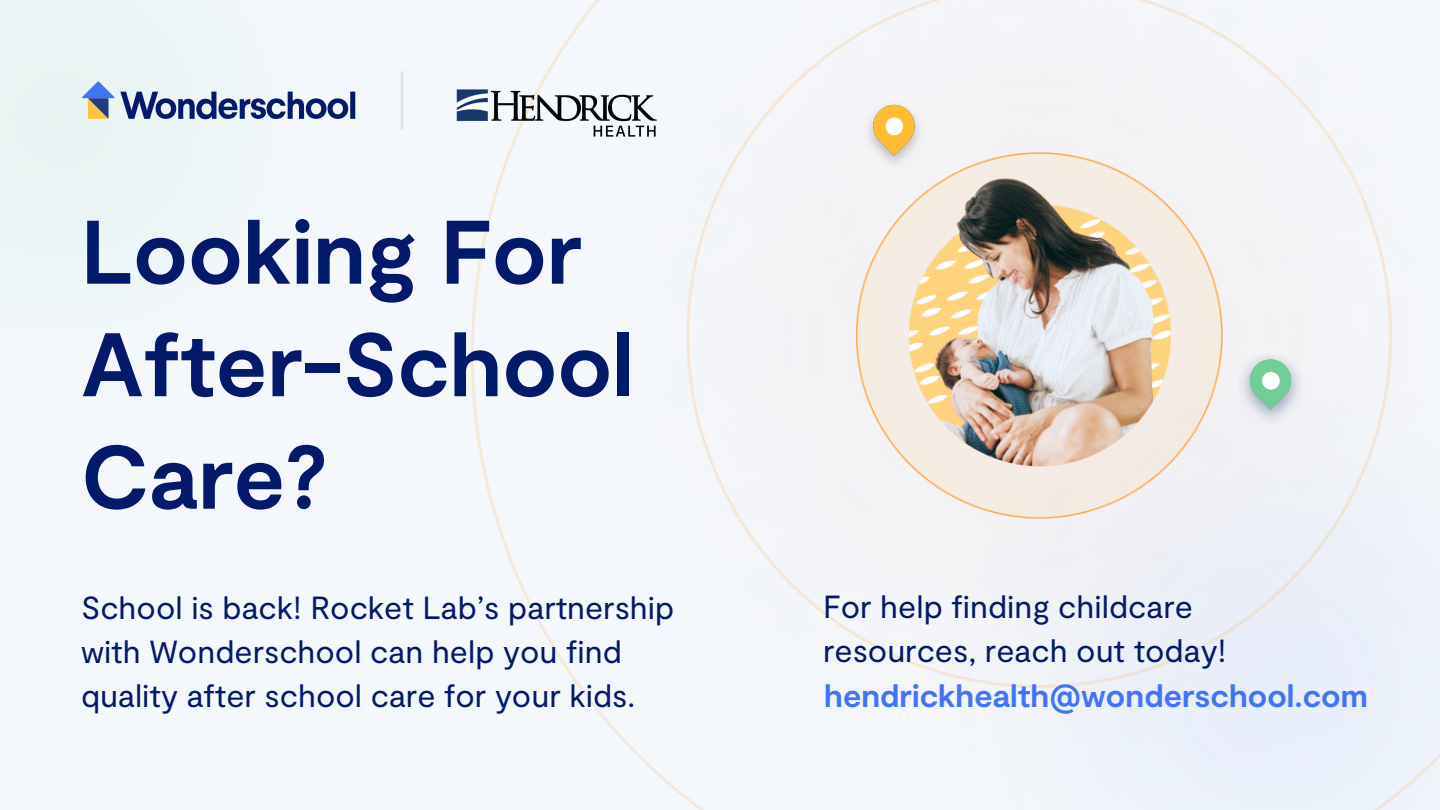
<style>
.page{position:relative;width:1440px;height:810px;background:#f4f8fc}
.page>*{position:absolute;margin:0;border:0;box-sizing:border-box;transform-origin:0 0}
.t1{font:700 90px/112.5px "Moderat";color:#031a6b}
.t2{font:32px/44.2px "Moderat";color:#031a6b}
.t3{font:700 32px "Moderat";color:#4174f5}
</style>
<div class="page">
<svg style="left:82px;top:81px;width:273px;height:38px"></svg>
<hr style="left:401px;top:71px;width:2px;height:58px;background:#d7e1eb">
<img style="left:472px;top:0;width:968px;height:810px">
<img style="left:862px;top:100px;width:63px;height:73px">
<img style="left:1239px;top:354px;width:63px;height:73px">
<img style="left:456px;top:71px;width:225px;height:81px">
<p class="t1" style="left:81px;top:191px;width:554px">Looking For<br>After-School<br>Care?</p>
<p class="t2" style="left:81px;top:584px;width:595px">School is back! Rocket Lab’s partnership with Wonderschool can help you find quality after school care for your kids.</p>
<h2 class="t2" style="left:823px;top:583px;width:405px">For help finding childcare resources, reach out today!</h2>
<p class="t3" style="left:824px;top:675px;width:545px">hendrickhealth@wonderschool.com</p>
</div>
